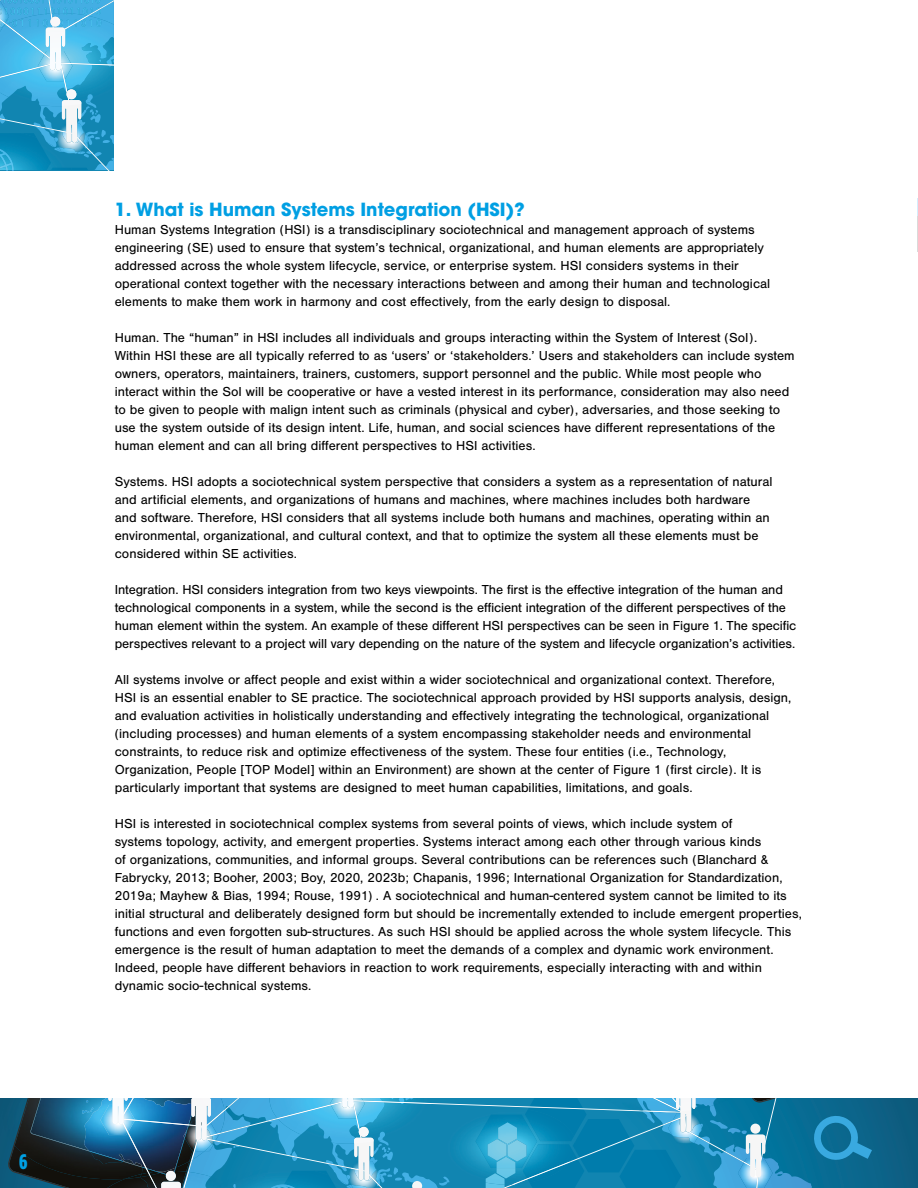
<style>
.page{position:relative;width:918px;height:1188px;background:#fff}
.page>*{position:absolute;margin:0;border:0;box-sizing:border-box;transform-origin:0 0}
.t1{font:900 21px "Gotham Condensed";color:#009fe3}
.t2{font:700 18px "ITC Avant Garde Pro";color:#009fe3}
.t3{font:13.5px/18px "Nimbus San";color:#000}
</style>
<div class="page">
<div style="left:0;top:1098px;width:918px;height:90px;background:#0d5e82"></div>
<svg style="left:7px;top:1098px;width:865px;height:90px;background:#2884aa"></svg>
<svg style="left:0;top:0;width:114px;height:170px;background:#45abd5"></svg>
<hr style="left:917px;top:198px;width:1px;height:54px;background:#dadada">
<svg style="left:917px;top:198px;width:1px;height:18px"></svg>
<h1 class="t1" style="left:19px;top:1150px;width:10px">6</h1>
<h2 class="t2" style="left:115px;top:197px;width:412px">1. What is Human Systems Integration (HSI)?</h2>
<p class="t3" style="left:115px;top:221px;width:657px">Human Systems Integration (HSI) is a transdisciplinary sociotechnical and management approach of systems engineering (SE) used to ensure that system’s technical, organizational, and human elements are appropriately addressed across the whole system lifecycle, service, or enterprise system. HSI considers systems in their operational context together with the necessary interactions between and among their human and technological elements to make them work in harmony and cost effectively, from the early design to disposal.</p>
<p class="t3" style="left:115px;top:329px;width:681px">Human. The “human” in HSI includes all individuals and groups interacting within the System of Interest (SoI).<br>Within HSI these are all typically referred to as ‘users’ or ‘stakeholders.’ Users and stakeholders can include system owners, operators, maintainers, trainers, customers, support personnel and the public. While most people who interact within the SoI will be cooperative or have a vested interest in its performance, consideration may also need to be given to people with malign intent such as criminals (physical and cyber), adversaries, and those seeking to use the system outside of its design intent. Life, human, and social sciences have different representations of the human element and can all bring different perspectives to HSI activities.</p>
<p class="t3" style="left:115px;top:473px;width:659px">Systems. HSI adopts a sociotechnical system perspective that considers a system as a representation of natural and artificial elements, and organizations of humans and machines, where machines includes both hardware and software. Therefore, HSI considers that all systems include both humans and machines, operating within an environmental, organizational, and cultural context, and that to optimize the system all these elements must be considered within SE activities.</p>
<p class="t3" style="left:115px;top:581px;width:683px">Integration. HSI considers integration from two keys viewpoints. The first is the effective integration of the human and technological components in a system, while the second is the efficient integration of the different perspectives of the human element within the system. An example of these different HSI perspectives can be seen in Figure 1. The specific perspectives relevant to a project will vary depending on the nature of the system and lifecycle organization’s activities.</p>
<p class="t3" style="left:115px;top:671px;width:678px">All systems involve or affect people and exist within a wider sociotechnical and organizational context. Therefore, HSI is an essential enabler to SE practice. The sociotechnical approach provided by HSI supports analysis, design, and evaluation activities in holistically understanding and effectively integrating the technological, organizational (including processes) and human elements of a system encompassing stakeholder needs and environmental constraints, to reduce risk and optimize effectiveness of the system. These four entities (i.e., Technology, Organization, People [TOP Model] within an Environment) are shown at the center of Figure 1 (first circle). It is particularly important that systems are designed to meet human capabilities, limitations, and goals.</p>
<p class="t3" style="left:115px;top:815px;width:689px">HSI is interested in sociotechnical complex systems from several points of views, which include system of<br>systems topology, activity, and emergent properties. Systems interact among each other through various kinds<br>of organizations, communities, and informal groups. Several contributions can be references such (Blanchard &amp; Fabrycky, 2013; Booher, 2003; Boy, 2020, 2023b; Chapanis, 1996; International Organization for Standardization, 2019a; Mayhew &amp; Bias, 1994; Rouse, 1991) . A sociotechnical and human-centered system cannot be limited to its initial structural and deliberately designed form but should be incrementally extended to include emergent properties, functions and even forgotten sub-structures. As such HSI should be applied across the whole system lifecycle. This emergence is the result of human adaptation to meet the demands of a complex and dynamic work environment.<br>Indeed, people have different behaviors in reaction to work requirements, especially interacting with and within dynamic socio-technical systems.</p>
</div>
